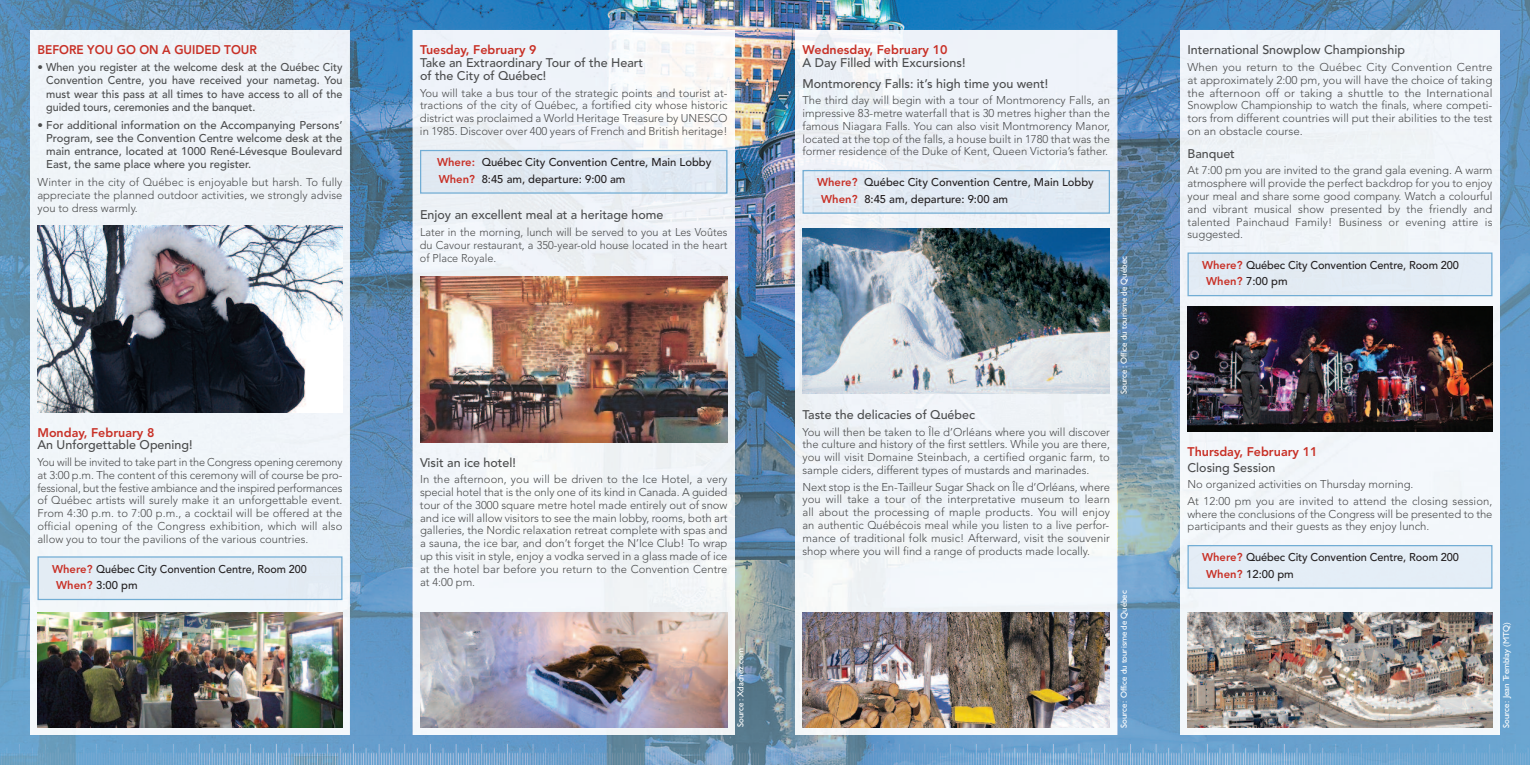
<style>
.page{position:relative;width:1530px;height:765px;background:#fff}
.page>*{position:absolute;margin:0;border:0;box-sizing:border-box;transform-origin:0 0}
.t1{font:500 12.5px/12.8px "Avenir";color:#4b4c4d}
.t2{font:800 12.5px "Avenir";color:#c83026}
.t3{font:800 12.5px "Avenir";color:#c83026;scale:.95 1}
.t4{font:300 11.25px/12.9px "Avenir";color:#4b4c4d;text-align:justify}
.t5{font:500 11.25px/16.5px "Avenir";letter-spacing:-.005em;color:#231f20}
.t6{font:500 11.25px/13.1px "Avenir";color:#4b4c4d;text-align:justify;scale:.96 1}
.t7{font:500 11.25px/13.1px "Avenir";color:#4b4c4d;text-align:justify}
.t8{font:500 11.25px/16.5px "Avenir";letter-spacing:-.005em;color:#231f20;scale:.96 1}
.t9{font:8.75px "Humanist 521 BT";color:#fff}
.s1{font-weight:400;font-size:11px}
.s2{font-weight:800;color:#c83026}
</style>
<div class="page">
<img style="left:735px;top:0;width:60px;height:765px">
<img style="left:0;top:0;width:735px;height:735px">
<img style="left:795px;top:0;width:735px;height:735px">
<div style="left:30px;top:30px;width:320px;height:705px;background:#f0f5f9"></div>
<img style="left:412px;top:30px;width:323px;height:705px">
<div style="left:795px;top:30px;width:323px;height:705px;background:#eff3f8"></div>
<div style="left:1180px;top:30px;width:320px;height:705px;background:#f2f6fa"></div>
<img style="left:38px;top:225px;width:304px;height:187px">
<img style="left:38px;top:612px;width:304px;height:115px">
<div style="left:40px;top:558px;width:300px;height:40px;background:#e3ecf5"></div>
<div style="left:38px;top:556px;width:304px;height:44px;border:1px solid #72add4"></div>
<div style="left:1190px;top:254px;width:300px;height:40px;background:#e2ebf4"></div>
<div style="left:1188px;top:252px;width:304px;height:44px;border:1px solid #72add4"></div>
<img style="left:420px;top:276px;width:308px;height:166px">
<img style="left:802px;top:228px;width:308px;height:166px">
<img style="left:1188px;top:307px;width:304px;height:124px">
<img style="left:420px;top:612px;width:308px;height:115px">
<div style="left:422px;top:152px;width:304px;height:40px;background:#e0e9f2"></div>
<div style="left:420px;top:150px;width:308px;height:44px;border:1px solid #72add4"></div>
<img style="left:771px;top:735px;width:759px;height:30px">
<img style="left:0;top:735px;width:759px;height:30px">
<img style="left:802px;top:612px;width:308px;height:115px">
<img style="left:1187px;top:612px;width:305px;height:115px">
<div style="left:804px;top:172px;width:304px;height:40px;background:#e2eaf4"></div>
<div style="left:802px;top:170px;width:308px;height:44px;border:1px solid #72add4"></div>
<div style="left:1190px;top:547px;width:300px;height:40px;background:#e4edf6"></div>
<div style="left:1188px;top:545px;width:304px;height:44px;border:1px solid #72add4"></div>
<p class="t3" style="left:37px;top:45px;width:233px">BEFORE YOU GO ON A GUIDED TOUR</p>
<p class="t6" style="left:46px;top:62px;width:310px;text-indent:-9px"><span class="s1">•</span> When you register at the welcome desk at the Québec City Convention Centre, you have received your nametag. You must wear this pass at all times to have access to all of the guided tours, ceremonies and the banquet.</p>
<p class="t7" style="left:46px;top:119px;width:298px;text-indent:-9px"><span class="s1">•</span> For additional information on the Accompanying Persons’ Program, see the Convention Centre welcome desk at the main entrance, located at 1000 René-Lévesque Boulevard East, the same place where you register.</p>
<p class="t4" style="left:37px;top:177px;width:307px">Winter in the city of Québec is enjoyable but harsh. To fully appreciate the planned outdoor activities, we strongly advise you to dress warmly.</p>
<p class="t2" style="left:37px;top:427px;width:119px">Monday, February 8</p>
<p class="t1" style="left:37px;top:440px;width:157px">An Unforgettable Opening!</p>
<p class="t4" style="left:37px;top:457px;width:307px">You will be invited to take part in the Congress opening ceremony at 3:00 p.m. The content of this ceremony will of course be pro&shy;fessional, but the festive ambiance and the inspired performances of Québec artists will surely make it an unforgettable event.<br>From 4:30 p.m. to 7:00 p.m., a cocktail will be offered at the official opening of the Congress exhibition, which will also allow you to tour the pavilions of the various countries.</p>
<p class="t8" style="left:56px;top:561px;width:262px;text-indent:-4px"><span class="s2">Where?</span> Québec City Convention Centre, Room 200<br><span class="s2">When?</span> 3:00 pm</p>
<p class="t2" style="left:420px;top:45px;width:118px">Tuesday, February 9</p>
<p class="t1" style="left:420px;top:58px;width:225px">Take an Extraordinary Tour of the Heart of the City of Québec!</p>
<p class="t4" style="left:420px;top:87px;width:309px">You will take a bus tour of the strategic points and tourist at&shy;tractions of the city of Québec, a fortified city whose historic district was proclaimed a World Heritage Treasure by UNESCO in 1985. Discover over 400 years of French and British heritage!</p>
<p class="t5" style="left:437px;top:155px;width:276px"><span class="s2">Where:</span> Québec City Convention Centre, Main Lobby<br><span class="s2">When?</span> 8:45 am, departure: 9:00 am</p>
<p class="t1" style="left:420px;top:210px;width:245px">Enjoy an excellent meal at a heritage home</p>
<p class="t4" style="left:420px;top:227px;width:309px">Later in the morning, lunch will be served to you at Les Voûtes du Cavour restaurant, a 350-year-old house located in the heart of Place Royale.</p>
<p class="t1" style="left:420px;top:457px;width:97px">Visit an ice hotel!</p>
<p class="t4" style="left:420px;top:474px;width:309px">In the afternoon, you will be driven to the Ice Hotel, a very special hotel that is the only one of its kind in Canada. A guided tour of the 3000 square metre hotel made entirely out of snow and ice will allow visitors to see the main lobby, rooms, both art galleries, the Nordic relaxation retreat complete with spas and a sauna, the ice bar, and don’t forget the N’Ice Club! To wrap up this visit in style, enjoy a vodka served in a glass made of ice at the hotel bar before you return to the Convention Centre at 4:00 pm.</p>
<p class="t9" style="left:737px;top:727px;width:80px;rotate:-90deg">Source : Xdachez.com</p>
<p class="t2" style="left:802px;top:45px;width:147px">Wednesday, February 10</p>
<p class="t1" style="left:802px;top:54px;width:247px;line-height:20.2px">A Day Filled with Excursions!<br>Montmorency Falls: it’s high time you went!</p>
<p class="t4" style="left:802px;top:95px;width:309px">The third day will begin with a tour of Montmorency Falls, an impressive 83-metre waterfall that is 30 metres higher than the famous Niagara Falls. You can also visit Montmorency Manor, located at the top of the falls, a house built in 1780 that was the former residence of the Duke of Kent, Queen Victoria’s father.</p>
<p class="t5" style="left:821px;top:175px;width:274px;text-indent:-4px"><span class="s2">Where?</span> Québec City Convention Centre, Main Lobby<br><span class="s2">When?</span> 8:45 am, departure: 9:00 am</p>
<p class="t1" style="left:802px;top:409px;width:174px">Taste the delicacies of Québec</p>
<p class="t4" style="left:802px;top:426px;width:309px">You will then be taken to Île d’Orléans where you will discover the culture and history of the first settlers. While you are there, you will visit Domaine Steinbach, a certified organic farm, to sample ciders, different types of mustards and marinades.</p>
<p class="t4" style="left:802px;top:481px;width:309px">Next stop is the En-Tailleur Sugar Shack on Île d’Orléans, where you will take a tour of the interpretative museum to learn all about the processing of maple products. You will enjoy an authentic Québécois meal while you listen to a live perfor&shy;mance of traditional folk music! Afterward, visit the souvenir shop where you will find a range of products made locally.</p>
<p class="t9" style="left:1121px;top:394px;width:139px;rotate:-90deg">Source : Office du tourisme de Québec</p>
<p class="t9" style="left:1121px;top:728px;width:139px;rotate:-90deg">Source : Office du tourisme de Québec</p>
<p class="t1" style="left:1188px;top:45px;width:219px">International Snowplow Championship</p>
<p class="t4" style="left:1187px;top:62px;width:307px">When you return to the Québec City Convention Centre at approximately 2:00 pm, you will have the choice of taking the afternoon off or taking a shuttle to the International Snowplow Championship to watch the finals, where competi&shy;tors from different countries will put their abilities to the test on an obstacle course.</p>
<p class="t1" style="left:1188px;top:148px;width:49px">Banquet</p>
<p class="t4" style="left:1188px;top:165px;width:307px">At 7:00 pm you are invited to the grand gala evening. A warm atmosphere will provide the perfect backdrop for you to enjoy your meal and share some good company. Watch a colourful and vibrant musical show presented by the friendly and talented Painchaud Family! Business or evening attire is suggested.</p>
<p class="t5" style="left:1206px;top:258px;width:254px;text-indent:-4px"><span class="s2">Where?</span> Québec City Convention Centre, Room 200<br><span class="s2">When?</span> 7:00 pm</p>
<p class="t2" style="left:1188px;top:447px;width:132px">Thursday, February 11</p>
<p class="t1" style="left:1188px;top:462px;width:90px">Closing Session</p>
<p class="t4" style="left:1188px;top:477px;width:307px;line-height:16.5px">No organized activities on Thursday morning.<br>At 12:00 pm you are invited to attend the closing session,</p>
<p class="t4" style="left:1187px;top:508px;width:307px">where the conclusions of the Congress will be presented to the participants and their guests as they enjoy lunch.</p>
<p class="t5" style="left:1206px;top:550px;width:254px;text-indent:-4px"><span class="s2">Where?</span> Québec City Convention Centre, Room 200<br><span class="s2">When?</span> 12:00 pm</p>
<p class="t9" style="left:1503px;top:728px;width:108px;rotate:-90deg">Source : Jean Tremblay (MTQ)</p>
</div>
